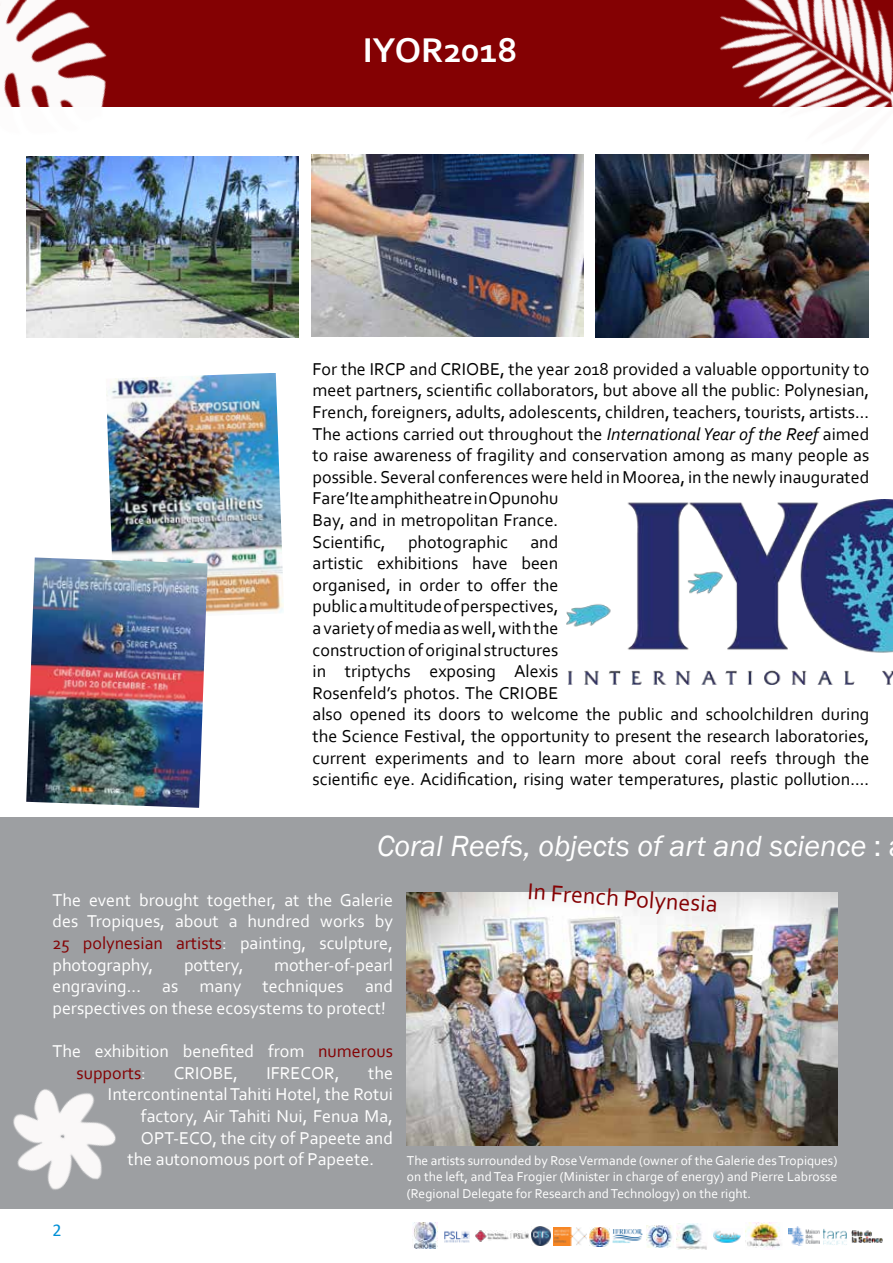
<style>
.page{position:relative;width:893px;height:1263px;background:#fff}
.page>*{position:absolute;margin:0;border:0;box-sizing:border-box;transform-origin:0 0}
.t1{font:700 36px "Corbel";color:#fff}
.t2{font:italic 30px "Franklin Gothic";color:#fff}
.t3{font:24px "Corbel";color:#840103}
.t4{font:18px/21.6px "Corbel";color:#000}
.t5{font:18px/21.6px "Corbel";color:#fff;text-align:justify}
.t6{font:18px "Calibri";color:#0090d6}
.t7{font:13.5px/16.2px "Corbel";color:#fff;text-align:justify}
.s1{font-style:italic}
.s2{font-style:normal}
.s3{color:#840103}
</style>
<div class="page">
<div style="left:0;top:817px;width:893px;height:392px;background:#9d9fa2"></div>
<div style="left:0;top:0;width:893px;height:107px;background:#840103"></div>
<img style="left:0;top:0;width:148px;height:157px">
<img style="left:720px;top:0;width:173px;height:223px">
<img style="left:407px;top:892px;width:430px;height:253px">
<img style="left:567px;top:500px;width:326px;height:185px">
<img style="left:26px;top:157px;width:272px;height:181px">
<img style="left:311px;top:154px;width:272px;height:182px">
<img style="left:106px;top:373px;width:178px;height:240px">
<img style="left:26px;top:557px;width:182px;height:251px">
<img style="left:596px;top:154px;width:272px;height:183px">
<img style="left:13px;top:1089px;width:103px;height:101px">
<img style="left:412px;top:1222px;width:26px;height:26px">
<img style="left:745px;top:1222px;width:36px;height:26px">
<img style="left:612px;top:1229px;width:31px;height:14px">
<img style="left:852px;top:1230px;width:31px;height:12px">
<img style="left:788px;top:1227px;width:31px;height:19px">
<img style="left:823px;top:1229px;width:24px;height:16px">
<img style="left:713px;top:1230px;width:28px;height:13px">
<img style="left:444px;top:1230px;width:26px;height:13px">
<img style="left:475px;top:1230px;width:53px;height:11px">
<img style="left:531px;top:1226px;width:19px;height:20px">
<img style="left:553px;top:1227px;width:33px;height:18px">
<img style="left:589px;top:1227px;width:20px;height:20px">
<img style="left:646px;top:1225px;width:27px;height:22px">
<img style="left:677px;top:1224px;width:30px;height:25px">
<h1 class="t1" style="left:363px;top:28px;width:156px">IYOR2018</h1>
<p class="t4" style="left:313px;top:358px;width:558px">For the IRCP and CRIOBE, the year 2018 provided a valuable opportunity to meet partners, scientific collaborators, but above all the public: Polynesian, French, foreigners, adults, adolescents, children, teachers, tourists, artists...<br>The actions carried out throughout the <span class="s1">International Year of the Reef</span> aimed to raise awareness of fragility and conservation among as many people as possible. Several conferences were held in Moorea, in the newly inaugurated Fare’Ite amphitheatre in Opunohu<br>Bay, and in metropolitan France.<br>Scientific, photographic and<br>artistic exhibitions have been<br>organised, in order to offer the<br>public a multitude of perspectives,<br>a variety of media as well, with the<br>construction of original structures<br>in triptychs exposing Alexis<br>Rosenfeld’s photos. The CRIOBE<br>also opened its doors to welcome the public and schoolchildren during the Science Festival, the opportunity to present the research laboratories, current experiments and to learn more about coral reefs through the scientific eye. Acidification, rising water temperatures, plastic pollution....</p>
<h2 class="t2" style="left:377px;top:827px;width:506px">Coral Reefs, objects of art and science <span class="s2">:</span></h2>
<p class="t5" style="left:52px;top:889px;width:342px">The event brought together, at the Galerie des Tropiques, about a hundred works by <span class="s3">25 polynesian artists</span>: painting, sculpture, photography,</p>
<p class="t5" style="left:52px;top:953px;width:342px;text-indent:222px">mother-of-pearl engraving... as many techniques and perspectives on these ecosystems to protect!</p>
<p class="t5" style="left:76px;top:1040px;width:318px;text-indent:-24px">The exhibition benefited from <span class="s3">numerous supports</span>:</p>
<p class="t5" style="left:184px;top:953px;width:61px">pottery,</p>
<p class="t5" style="left:174px;top:1061px;width:66px">CRIOBE,</p>
<p class="t5" style="left:266px;top:1061px;width:75px">IFRECOR,</p>
<p class="t5" style="left:368px;top:1061px;width:26px">the</p>
<p class="t5" style="left:108px;top:1083px;width:287px">Intercontinental Tahiti Hotel, the Rotui</p>
<p class="t5" style="left:141px;top:1105px;width:254px">factory, Air Tahiti Nui, Fenua Ma,</p>
<p class="t5" style="left:141px;top:1126px;width:254px">OPT-ECO, the city of Papeete and</p>
<p class="t5" style="left:127px;top:1148px;width:248px">the autonomous port of Papeete.</p>
<p class="t6" style="left:52px;top:1217px;width:11px">2</p>
<h3 class="t3" style="left:529px;top:876px;width:192px;rotate:4deg">In French Polynesia</h3>
<p class="t7" style="left:407px;top:1152px;width:432px">The artists surrounded by Rose Vermande (owner of the Galerie des Tropiques) on the left, and Tea Frogier (Minister in charge of energy) and Pierre Labrosse (Regional Delegate for Research and Technology) on the right.</p>
</div>
